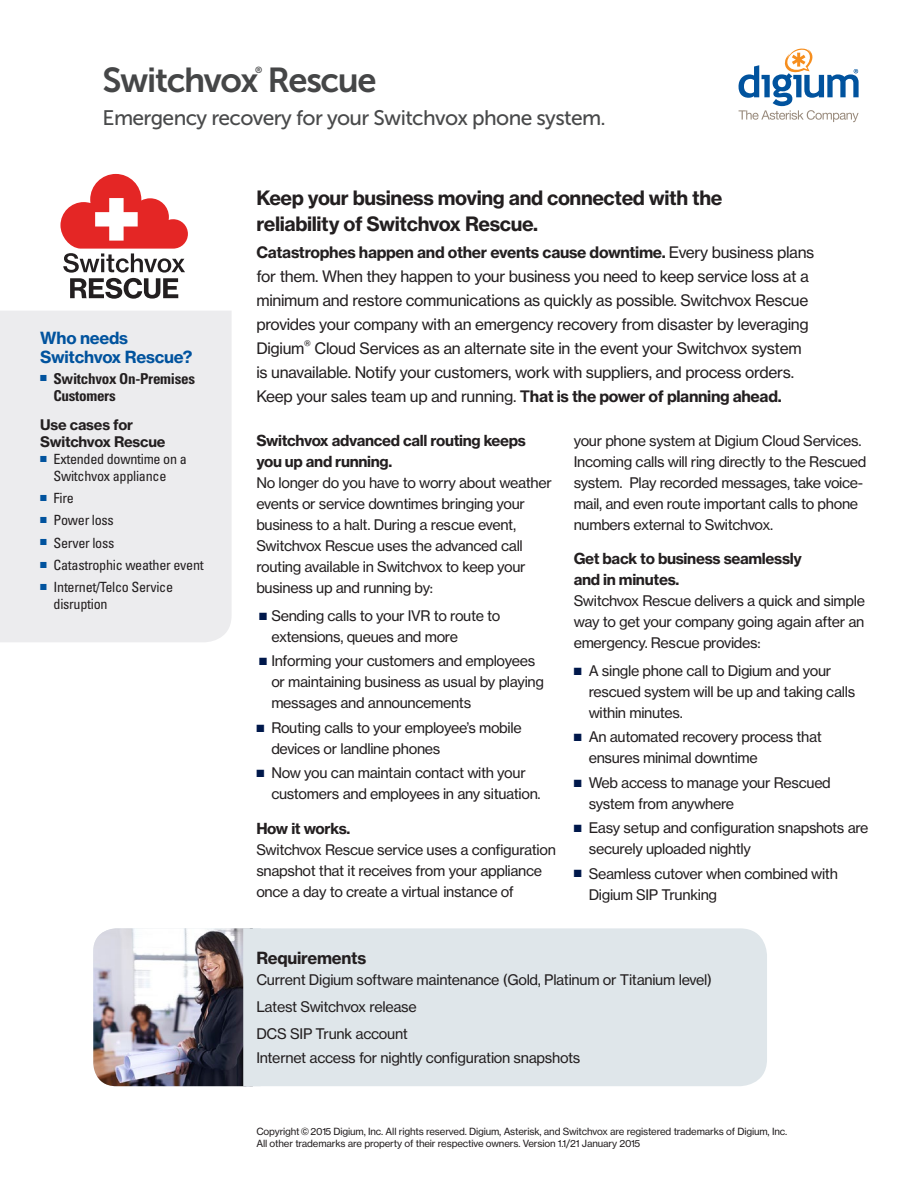
<style>
.page{position:relative;width:918px;height:1188px;background:#fff}
.page>*{position:absolute;margin:0;border:0;box-sizing:border-box;transform-origin:0 0}
.t1{font:34.5px "Museo Sans 700";letter-spacing:-.04em;color:#454647}
.t2{font:21px "Museo Sans 500";letter-spacing:-.03em;color:#494a4b}
.t3{font:19.5px/25.5px "N Haas Grotesk TX Std 75 Bd";letter-spacing:-.02em;color:#231f20}
.t4{font:16.5px/18.9px "N Haas Grotesk TX Std 75 Bd";letter-spacing:-.015em;color:#01539e}
.t5{font:16.5px "N Haas Grotesk TX Std 75 Bd";letter-spacing:-.015em;color:#231f20}
.t6{font:15.6px/24px "N Haas Grotesk TX Std 55 Rg";letter-spacing:-.02em;color:#231f20}
.t7{font:15.6px "N Haas Grotesk TX Std 75 Bd";letter-spacing:-.02em;color:#231f20}
.t8{font:15px/21px "N Haas Grotesk TX Std 75 Bd";letter-spacing:-.02em;color:#231f20}
.t9{font:700 condensed 15px/17px "Univers";letter-spacing:-.02em;color:#231f20}
.t10{font:14.4px/21px "N Haas Grotesk TX Std 55 Rg";letter-spacing:-.02em;color:#231f20}
.t11{font:14.4px/16.5px "N Haas Grotesk TX Std 75 Bd";letter-spacing:-.015em;color:#231f20}
.t12{font:condensed 14.1px/17px "Univers";letter-spacing:-.02em;color:#231f20;text-align:center}
.t13{font:9.75px/12px "N Haas Grotesk TX Std 55 Rg";letter-spacing:-.015em;color:#231f20}
.t14{font:8.85px "Museo Sans 700";color:#454647}
.s1{color:#01539e}
.s2{font-family:"N Haas Grotesk TX Std 55 Rg"}
.s3{font-family:"N Haas Grotesk TX Std 65 Md"}
.s4{font-family:"N Haas Grotesk TX Std 75 Bd"}
.s5{color:#00184b}
</style>
<div class="page">
<div style="left:0;top:311px;width:232px;height:331px;background:#ececee"></div>
<img style="left:93px;top:928px;width:150px;height:158px">
<div style="left:243px;top:928px;width:524px;height:158px;background:#dfe6ea"></div>
<svg style="left:739px;top:48px;width:120px;height:74px"></svg>
<svg style="left:60px;top:174px;width:128px;height:125px"></svg>
<p class="t14" style="left:255px;top:65px;width:9px">®</p>
<h2 class="t2" style="left:103px;top:107px;width:505px">Emergency recovery for your Switchvox phone system.</h2>
<h1 class="t1" style="left:103px;top:60px;width:276px">Switchvox Rescue</h1>
<p class="t4" style="left:40px;top:329px;width:154px">Who needs<br>Switchvox Rescue?</p>
<p class="t9" style="left:54px;top:370px;width:143px;text-indent:-13px"><span class="s1">■</span> Switchvox On-Premises<br>Customers</p>
<p class="t11" style="left:40px;top:417px;width:127px">Use cases for<br>Switchvox Rescue</p>
<p class="t12" style="left:40px;top:450px;width:148px"><sup>■</sup> Extended downtime on a<br>Switchvox appliance</p>
<p class="t12" style="left:40px;top:489px;width:35px"><sup>■</sup> Fire</p>
<p class="t12" style="left:40px;top:512px;width:75px"><sup>■</sup> Power loss</p>
<p class="t12" style="left:40px;top:534px;width:76px"><sup>■</sup> Server loss</p>
<p class="t12" style="left:40px;top:556px;width:165px"><sup>■</sup> Catastrophic weather event</p>
<p class="t12" style="left:54px;top:578px;width:121px;text-align:left;text-indent:-13px"><sup>■</sup> Internet/Telco Service disruption</p>
<h3 class="t3" style="left:256px;top:185px;width:468px">Keep your business moving and connected with the reliability of Switchvox Rescue.</h3>
<p class="t7" style="left:256px;top:243px;width:560px">Catastrophes happen and other events cause downtime. <span class="s2">Every business plans</span></p>
<p class="t6" style="left:256px;top:264px;width:554px">for them. When they happen to your business you need to keep service loss at a minimum and restore communications as quickly as possible. Switchvox Rescue provides your company with an emergency recovery from disaster by leveraging Digium<sup>®</sup> Cloud Services as an alternate site in the event your Switchvox system is unavailable. Notify your customers, work with suppliers, and process orders.<br>Keep your sales team up and running. <span class="s3">T</span><span class="s4">hat is the power of planning ahead.</span></p>
<p class="t8" style="left:256px;top:430px;width:271px">Switchvox advanced call routing keeps you up and running.</p>
<p class="t10" style="left:256px;top:473px;width:297px">No longer do you have to worry about weather events or service downtimes bringing your business to a halt. During a rescue event, Switchvox Rescue uses the advanced call routing available in Switchvox to keep your business up and running by:</p>
<p class="t10" style="left:271px;top:605px;width:231px;text-indent:-12px"><span class="s5">■</span> Sending calls to your IVR to route to extensions, queues and more</p>
<p class="t10" style="left:271px;top:651px;width:274px;text-indent:-12px"><span class="s5">■</span> Informing your customers and employees or maintaining business as usual by playing messages and announcements</p>
<p class="t10" style="left:271px;top:717px;width:252px;text-indent:-15px"><span class="s5">■</span> Routing calls to your employee’s mobile devices or landline phones</p>
<p class="t10" style="left:271px;top:762px;width:271px;text-indent:-15px"><span class="s5">■</span> Now you can maintain contact with your customers and employees in any situation.</p>
<p class="t8" style="left:256px;top:818px;width:96px">How it works.</p>
<p class="t10" style="left:256px;top:839px;width:301px">Switchvox Rescue service uses a configuration snapshot that it receives from your appliance once a day to create a virtual instance of</p>
<p class="t10" style="left:574px;top:430px;width:294px">your phone system at Digium Cloud Services.<br>Incoming calls will ring directly to the Rescued system. Play recorded messages, take voice&shy;mail, and even route important calls to phone numbers external to Switchvox.</p>
<p class="t8" style="left:574px;top:548px;width:230px">Get back to business seamlessly and in minutes.</p>
<p class="t10" style="left:574px;top:591px;width:293px;text-align:justify">Switchvox Rescue delivers a quick and simple way to get your company going again after an emergency. Rescue provides:</p>
<p class="t10" style="left:589px;top:660px;width:268px;text-indent:-15px"><span class="s5">■</span> A single phone call to Digium and your rescued system will be up and taking calls within minutes.</p>
<p class="t10" style="left:589px;top:727px;width:235px;text-indent:-15px"><span class="s5">■</span> An automated recovery process that ensures minimal downtime</p>
<p class="t10" style="left:589px;top:772px;width:244px;text-indent:-15px"><span class="s5">■</span> Web access to manage your Rescued system from anywhere</p>
<p class="t10" style="left:589px;top:817px;width:281px;text-indent:-15px"><span class="s5">■</span> Easy setup and configuration snapshots are securely uploaded nightly</p>
<p class="t10" style="left:589px;top:863px;width:251px;text-indent:-15px"><span class="s5">■</span> Seamless cutover when combined with<br>Digium SIP Trunking</p>
<p class="t5" style="left:256px;top:947px;width:111px">Requirements</p>
<p class="t10" style="left:256px;top:967px;width:457px;line-height:26.7px">Current Digium software maintenance (Gold, Platinum or Titanium level)<br>Latest Switchvox release<br>DCS SIP Trunk account</p>
<p class="t10" style="left:256px;top:1048px;width:326px">Internet access for nightly configuration snapshots</p>
<p class="t13" style="left:256px;top:1126px;width:532px">Copyright©2015 Digium, Inc. All rights reserved. Digium, Asterisk, and Switchvox are registered trademarks of Digium, Inc.<br>All other trademarks are property of their respective owners. Version 1.1/21 January 2015</p>
</div>
